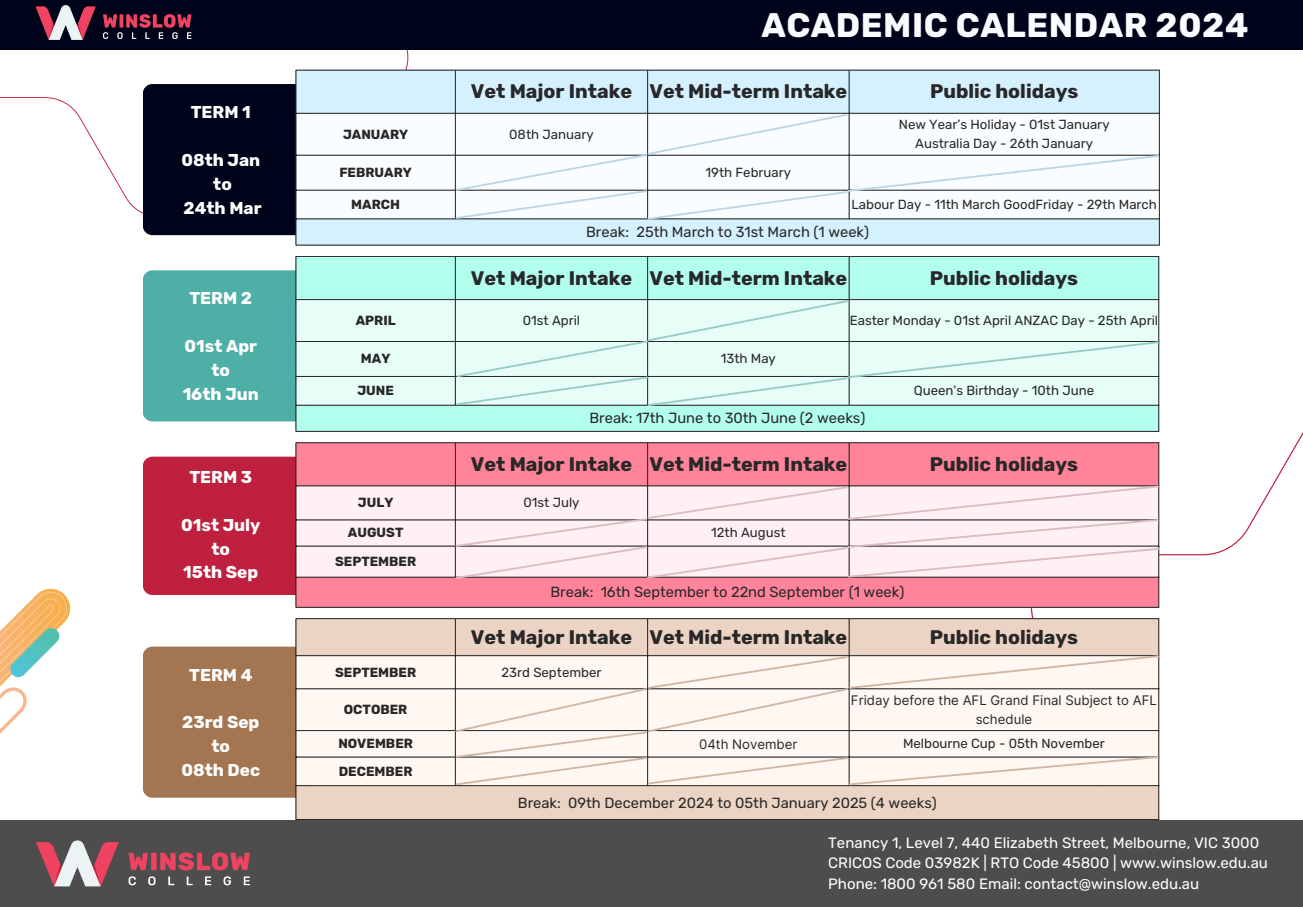
<style>
.page{position:relative;width:1303px;height:907px;background:#fff}
.page>*{position:absolute;margin:0;border:0;box-sizing:border-box;transform-origin:0 0}
.t1{font:700 33.95px "Rubik";letter-spacing:.015em;color:#f9fcff}
.t2{font:700 19.56px "Rubik";color:#282828}
.t3{font:700 17.08px/23.9px "Rubik";color:#fff;text-align:center}
.t4{font:14.98px "Rubik";color:#fff}
.t5{font:14.66px "Rubik";color:#282828}
.t6{font:13.2px "Rubik";color:#282828}
.t7{font:700 13.2px "Rubik";color:#282828}
.t8{font:13.2px/18.4px "Inter";color:#282828;text-align:center}
</style>
<div class="page">
<svg style="left:0;top:49px;width:410px;height:165px"></svg>
<div style="left:0;top:0;width:1302px;height:49px;background:#00041a"></div>
<img style="left:35px;top:5px;width:157px;height:35px">
<svg style="left:1030px;top:407px;width:272px;height:413px"></svg>
<svg style="left:0;top:589px;width:70px;height:145px"></svg>
<div style="left:143px;top:84px;width:166px;height:151px;background:#00041a;border-radius:9px"></div>
<div style="left:143px;top:457px;width:166px;height:138px;background:#be203d;border-radius:9px"></div>
<div style="left:143px;top:270px;width:166px;height:151px;background:#4dafa6;border-radius:9px"></div>
<div style="left:143px;top:646px;width:166px;height:151px;background:#a47551;border-radius:9px"></div>
<div style="left:296px;top:71px;width:862px;height:174px;background:#d5f0ff"></div>
<svg style="left:296px;top:114px;width:158px;height:104px"></svg>
<hr style="left:295px;top:70px;width:1px;height:175px;background:#282828">
<hr style="left:455px;top:70px;width:1px;height:148px;background:#282828">
<hr style="left:647px;top:70px;width:1px;height:148px;background:#282828">
<hr style="left:848px;top:70px;width:1px;height:148px;background:#282828">
<hr style="left:1158px;top:70px;width:1px;height:175px;background:#282828">
<hr style="left:295px;top:70px;width:864px;height:1px;background:#282828">
<hr style="left:295px;top:113px;width:864px;height:1px;background:#282828">
<hr style="left:295px;top:155px;width:864px;height:1px;background:#282828">
<hr style="left:295px;top:190px;width:864px;height:1px;background:#282828">
<hr style="left:295px;top:218px;width:864px;height:1px;background:#282828">
<hr style="left:295px;top:245px;width:864px;height:1px;background:#282828">
<div style="left:296px;top:443px;width:862px;height:164px;background:#ff8399"></div>
<div style="left:296px;top:486px;width:158px;height:91px;background:#fff0f3"></div>
<hr style="left:295px;top:443px;width:1px;height:164px;background:#282828">
<hr style="left:455px;top:443px;width:1px;height:134px;background:#282828">
<hr style="left:647px;top:443px;width:1px;height:134px;background:#282828">
<hr style="left:848px;top:443px;width:1px;height:134px;background:#282828">
<hr style="left:1158px;top:443px;width:1px;height:164px;background:#282828">
<hr style="left:295px;top:442px;width:864px;height:1px;background:#282828">
<hr style="left:295px;top:485px;width:864px;height:1px;background:#282828">
<hr style="left:295px;top:519px;width:864px;height:1px;background:#282828">
<hr style="left:295px;top:545px;width:864px;height:1px;background:#282828">
<hr style="left:295px;top:577px;width:864px;height:1px;background:#282828">
<hr style="left:295px;top:607px;width:864px;height:1px;background:#282828">
<div style="left:296px;top:257px;width:862px;height:174px;background:#b3ffee"></div>
<div style="left:296px;top:300px;width:159px;height:105px;background:#e6fdf8"></div>
<hr style="left:295px;top:257px;width:1px;height:174px;background:#282828">
<hr style="left:455px;top:257px;width:1px;height:148px;background:#282828">
<hr style="left:647px;top:257px;width:1px;height:148px;background:#282828">
<hr style="left:848px;top:257px;width:1px;height:148px;background:#282828">
<hr style="left:1158px;top:257px;width:1px;height:174px;background:#282828">
<hr style="left:295px;top:256px;width:864px;height:1px;background:#282828">
<hr style="left:295px;top:299px;width:864px;height:1px;background:#282828">
<hr style="left:295px;top:341px;width:864px;height:1px;background:#282828">
<hr style="left:295px;top:376px;width:864px;height:1px;background:#282828">
<hr style="left:295px;top:405px;width:864px;height:1px;background:#282828">
<hr style="left:295px;top:431px;width:864px;height:1px;background:#282828">
<div style="left:296px;top:619px;width:862px;height:200px;background:#ecd4c5"></div>
<div style="left:296px;top:656px;width:158px;height:129px;background:#fff7f1"></div>
<hr style="left:295px;top:619px;width:1px;height:200px;background:#282828">
<hr style="left:455px;top:619px;width:1px;height:166px;background:#282828">
<hr style="left:647px;top:619px;width:1px;height:166px;background:#282828">
<hr style="left:848px;top:619px;width:1px;height:166px;background:#282828">
<hr style="left:1158px;top:619px;width:1px;height:200px;background:#282828">
<hr style="left:295px;top:618px;width:864px;height:1px;background:#282828">
<hr style="left:295px;top:655px;width:864px;height:1px;background:#282828">
<hr style="left:295px;top:688px;width:864px;height:1px;background:#282828">
<hr style="left:295px;top:730px;width:864px;height:1px;background:#282828">
<hr style="left:295px;top:756px;width:864px;height:1px;background:#282828">
<hr style="left:295px;top:785px;width:864px;height:1px;background:#282828">
<hr style="left:295px;top:819px;width:864px;height:1px;background:#282828">
<svg style="left:454px;top:113px;width:706px;height:108px"></svg>
<svg style="left:454px;top:484px;width:706px;height:96px"></svg>
<svg style="left:455px;top:299px;width:705px;height:108px;background:#dbf2ed"></svg>
<svg style="left:454px;top:654px;width:706px;height:132px"></svg>
<div style="left:0;top:820px;width:1302px;height:87px;background:#4d4d4d"></div>
<img style="left:36px;top:840px;width:214px;height:47px">
<p class="t3" style="left:191px;top:100px;width:62px">TERM 1</p>
<p class="t3" style="left:181px;top:148px;width:82px">08th Jan to<br>24th Mar</p>
<p class="t3" style="left:189px;top:286px;width:64px">TERM 2</p>
<p class="t3" style="left:183px;top:334px;width:78px">01st Apr to<br>16th Jun</p>
<p class="t3" style="left:189px;top:465px;width:64px">TERM 3</p>
<p class="t3" style="left:181px;top:513px;width:81px">01st July to<br>15th Sep</p>
<p class="t3" style="left:189px;top:662px;width:65px">TERM 4</p>
<p class="t3" style="left:181px;top:710px;width:80px">23rd Sep to<br>08th Dec</p>
<p class="t1" style="left:761px;top:6px;width:488px">ACADEMIC CALENDAR 2024</p>
<h1 class="t2" style="left:471px;top:80px;width:162px">Vet Major Intake</h1>
<p class="t2" style="left:649px;top:80px;width:199px">Vet Mid-term Intake</p>
<p class="t2" style="left:930px;top:80px;width:150px">Public holidays</p>
<p class="t7" style="left:343px;top:126px;width:67px">JANUARY</p>
<p class="t6" style="left:509px;top:126px;width:86px">08th January</p>
<p class="t6" style="left:898px;top:117px;width:212px">New Year’s Holiday - 01st January</p>
<p class="t6" style="left:915px;top:135px;width:179px">Australia Day - 26th January</p>
<p class="t7" style="left:339px;top:165px;width:74px">FEBRUARY</p>
<p class="t6" style="left:705px;top:165px;width:87px">19th February</p>
<p class="t7" style="left:351px;top:197px;width:50px">MARCH</p>
<p class="t6" style="left:851px;top:197px;width:307px">Labour Day - 11th March GoodFriday - 29th March</p>
<p class="t5" style="left:586px;top:223px;width:284px">Break: 25th March to 31st March (1 week)</p>
<p class="t2" style="left:471px;top:266px;width:162px">Vet Major Intake</p>
<p class="t2" style="left:649px;top:266px;width:199px">Vet Mid-term Intake</p>
<p class="t2" style="left:929px;top:266px;width:150px">Public holidays</p>
<p class="t7" style="left:356px;top:313px;width:41px">APRIL</p>
<p class="t6" style="left:523px;top:313px;width:59px">01st April</p>
<p class="t6" style="left:849px;top:313px;width:310px">Easter Monday - 01st April ANZAC Day - 25th April</p>
<h2 class="t7" style="left:361px;top:351px;width:31px">MAY</h2>
<h3 class="t6" style="left:720px;top:351px;width:57px">13th May</h3>
<p class="t7" style="left:357px;top:383px;width:38px">JUNE</p>
<p class="t6" style="left:913px;top:383px;width:182px">Queen's Birthday - 10th June</p>
<p class="t5" style="left:589px;top:409px;width:277px">Break: 17th June to 30th June (2 weeks)</p>
<p class="t2" style="left:471px;top:453px;width:162px">Vet Major Intake</p>
<p class="t2" style="left:649px;top:453px;width:199px">Vet Mid-term Intake</p>
<h2 class="t2" style="left:929px;top:453px;width:150px">Public holidays</h2>
<h3 class="t7" style="left:358px;top:495px;width:37px">JULY</h3>
<p class="t6" style="left:523px;top:495px;width:57px">01st July</p>
<p class="t7" style="left:348px;top:525px;width:57px">AUGUST</p>
<p class="t6" style="left:711px;top:525px;width:76px">12th August</p>
<p class="t7" style="left:335px;top:554px;width:83px">SEPTEMBER</p>
<p class="t5" style="left:550px;top:583px;width:355px">Break: 16th September to 22nd September (1 week)</p>
<p class="t2" style="left:471px;top:625px;width:162px">Vet Major Intake</p>
<p class="t2" style="left:649px;top:625px;width:199px">Vet Mid-term Intake</p>
<p class="t2" style="left:929px;top:625px;width:150px">Public holidays</p>
<p class="t7" style="left:335px;top:664px;width:83px">SEPTEMBER</p>
<p class="t6" style="left:501px;top:664px;width:101px">23rd September</p>
<p class="t7" style="left:344px;top:702px;width:65px">OCTOBER</p>
<p class="t8" style="left:850px;top:691px;width:307px">Friday before the AFL Grand Final Subject to AFL schedule</p>
<h2 class="t7" style="left:338px;top:736px;width:76px">NOVEMBER</h2>
<h3 class="t8" style="left:699px;top:734px;width:100px">04th November</h3>
<p class="t6" style="left:903px;top:736px;width:203px">Melbourne Cup - 05th November</p>
<p class="t7" style="left:339px;top:763px;width:75px">DECEMBER</p>
<p class="t5" style="left:518px;top:794px;width:420px">Break: 09th December 2024 to 05th January 2025 (4 weeks)</p>
<p class="t4" style="left:828px;top:833px;width:432px">Tenancy 1, Level 7, 440 Elizabeth Street, Melbourne, VIC 3000</p>
<p class="t4" style="left:828px;top:854px;width:441px">CRICOS Code 03982K | RTO Code 45800 | www.winslow.edu.au</p>
<p class="t4" style="left:828px;top:875px;width:372px">Phone: 1800 961 580 Email: contact@winslow.edu.au</p>
</div>
